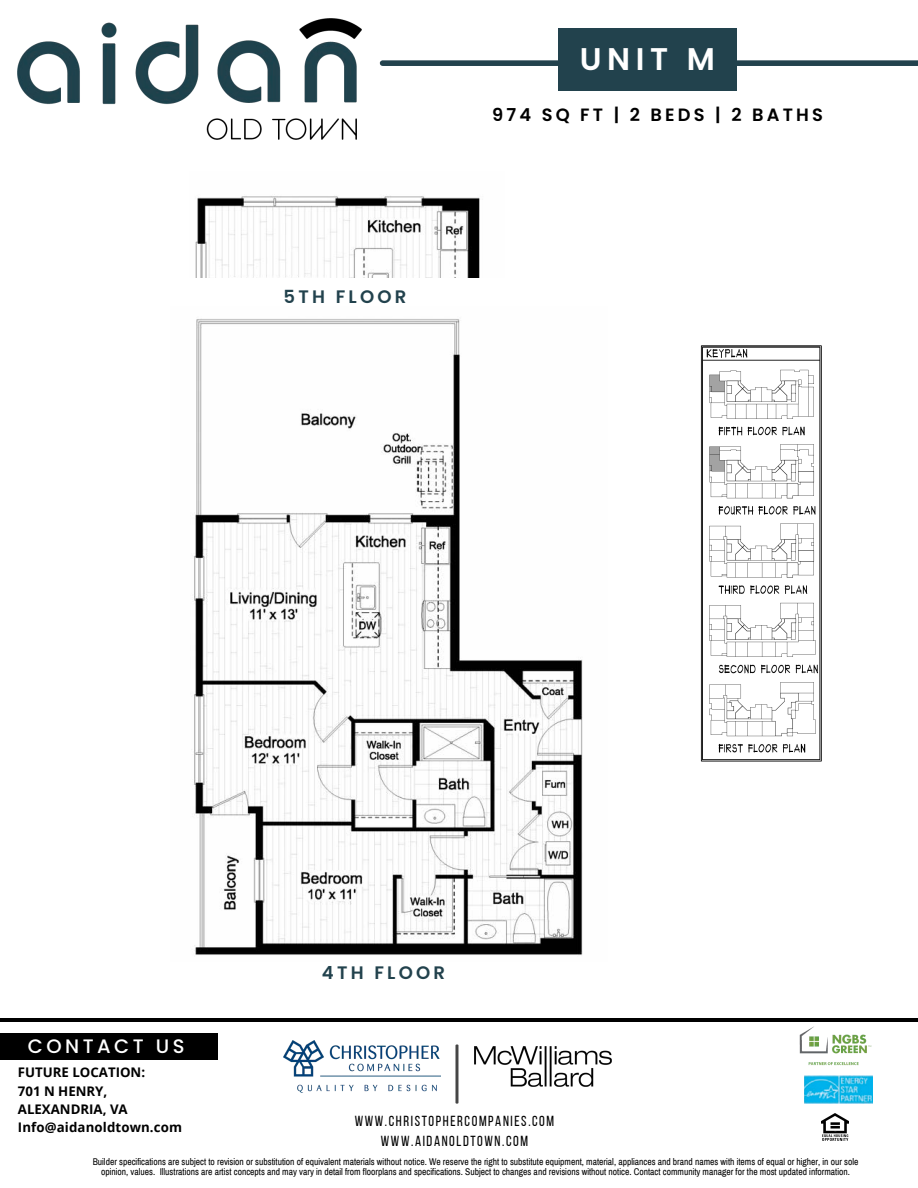
<style>
.page{position:relative;width:918px;height:1188px;background:#fff}
.page>*{position:absolute;margin:0;border:0;box-sizing:border-box;transform-origin:0 0}
.t1{font:900 55.8px "Brandon Grotesque";color:#000}
.t2{font:600 31.35px "Poppins";color:#fff}
.t3{font:500 19.5px "Poppins";letter-spacing:.18em;color:#fff}
.t4{font:600 18px "Poppins";letter-spacing:.18em;color:#22424d}
.t5{font:600 17.85px "Poppins";letter-spacing:.18em;color:#000}
.t6{font:14.55px/20px "Bebas Neue";letter-spacing:.11em;color:#000;text-align:center}
.t7{font:700 13.2px/18.3px "Open Sans";color:#000}
.t8{font:9.45px/10.4px "Archivo Narrow";color:#000;text-align:center}
</style>
<div class="page">
<img style="left:804px;top:1075px;width:69px;height:28px">
<img style="left:822px;top:1114px;width:27px;height:27px">
<img style="left:799px;top:1026px;width:73px;height:40px">
<hr style="left:0;top:1018px;width:918px;height:4px;background:#000">
<img style="left:18px;top:19px;width:343px;height:121px">
<div style="left:0;top:1033px;width:217px;height:27px;background:#000"></div>
<img style="left:195px;top:196px;width:285px;height:82px">
<img style="left:194px;top:318px;width:389px;height:637px">
<img style="left:700px;top:345px;width:122px;height:417px">
<div style="left:383px;top:60px;width:535px;height:6px;background:#22424d"></div>
<div style="left:558px;top:28px;width:178px;height:63px;background:#22424d"></div>
<img style="left:283px;top:1041px;width:158px;height:52px">
<img style="left:475px;top:1046px;width:137px;height:41px">
<h3 class="t4" style="left:284px;top:284px;width:124px">5TH FLOOR</h3>
<h2 class="t2" style="left:580px;top:38px;width:137px">UNIT M</h2>
<h3 class="t5" style="left:492px;top:102px;width:332px">974 SQ FT | 2 BEDS | 2 BATHS</h3>
<h3 class="t3" style="left:28px;top:1032px;width:158px">CONTACT US</h3>
<h3 class="t7" style="left:18px;top:1063px;width:166px">FUTURE LOCATION:<br>701 N HENRY,<br>ALEXANDRIA, VA<br>Info@aidanoldtown.com</h3>
<h3 class="t4" style="left:322px;top:960px;width:125px">4TH FLOOR</h3>
<h1 class="t1" style="left:452px;top:1028px;width:11px">|</h1>
<h3 class="t6" style="left:355px;top:1113px;width:201px">WWW.CHRISTOPHERCOMPANIES.COM<br>WWW.AIDANOLDTOWN.COM</h3>
<p class="t8" style="left:93px;top:1156px;width:767px">Builder specifications are subject to revision or substitution of equivalent materials without notice. We reserve the right to substitute equipment, material, appliances and brand names with items of equal or higher, in our sole opinion, values. Illustrations are artist concepts and may vary in detail from floorplans and specifications. Subject to changes and revisions without notice. Contact community manager for the most updated information.</p>
</div>
